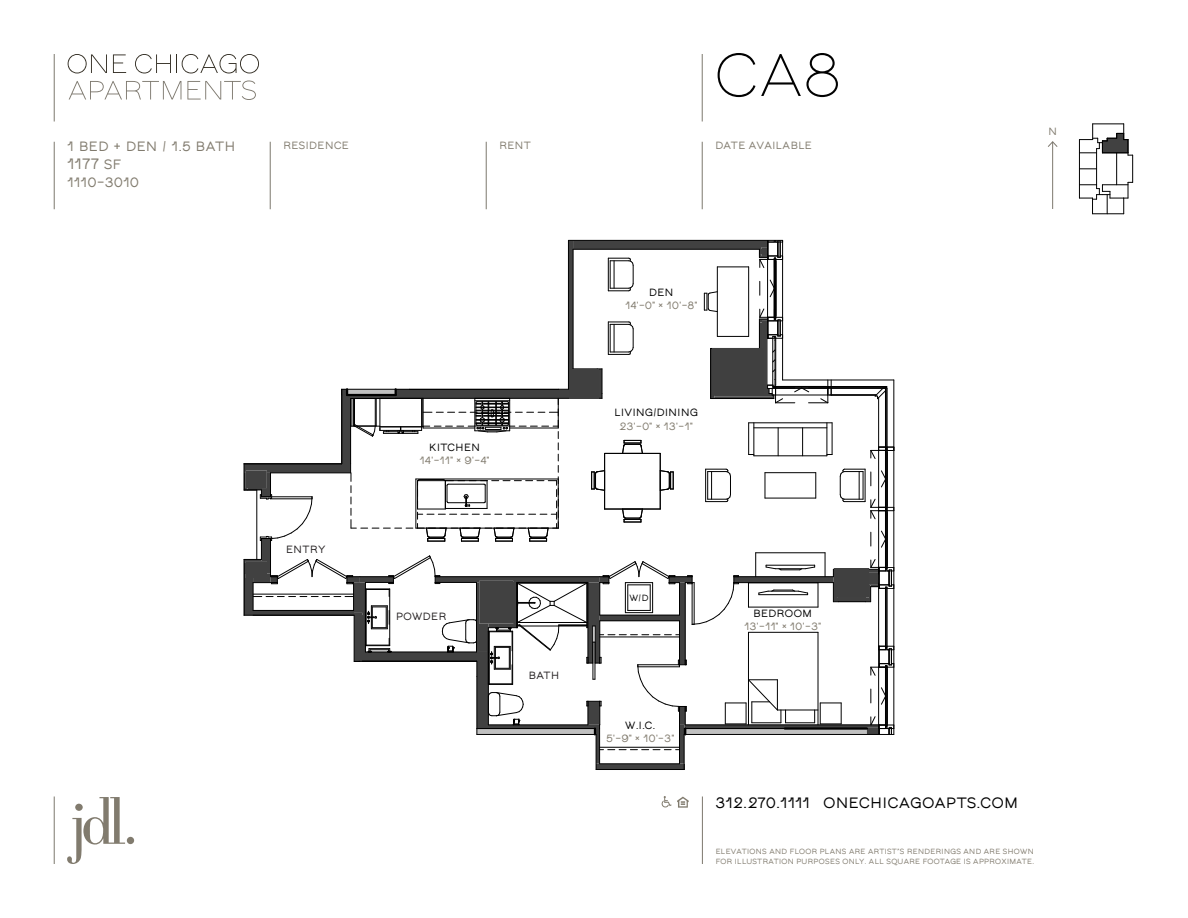
<style>
.page{position:relative;width:1188px;height:918px;background:#fff}
.page>*{position:absolute;margin:0;border:0;box-sizing:border-box;transform-origin:0 0}
._40_Caps{font:60px "OC Sans";color:#010101}
._10_12_Caps{font:700 15px "OC Sans";letter-spacing:.05em;color:#010101}
.t1{font:700 15px "OC Sans";color:#817b6e}
.t2{font:700 13.5px "OC Sans";letter-spacing:.05em;color:#817b6e}
._7_9_Caps{font:700 10.5px/13.5px "OC Sans";letter-spacing:.05em;color:#817b6e;text-align:center}
._7_9_Caps-2{font:700 10.5px "OC Sans";letter-spacing:.05em;color:#010101}
._7_9_Caps-3{font:700 10.5px "OC Sans";letter-spacing:.05em;color:#231f20}
._7_9_Caps-4{font:700 9px "OC Sans";color:#010101}
._5_7_Caps{font:700 7.5px/10.5px "OC Sans";letter-spacing:.05em;color:#817b6e}
.s1{font-size:13.5px}
.s2{color:#010101}
</style>
<div class="page">
<div style="left:596px;top:764px;width:88px;height:6px;background:#414141"></div>
<hr style="left:600px;top:764px;width:80px;height:1px;background:#000">
<hr style="left:596px;top:734px;width:1px;height:36px;background:#000">
<hr style="left:596px;top:769px;width:88px;height:1px;background:#000">
<hr style="left:684px;top:734px;width:1px;height:36px;background:#000">
<svg style="left:244px;top:240px;width:651px;height:524px"></svg>
<div style="left:712px;top:349px;width:51px;height:46px;background:#404040"></div>
<div style="left:834px;top:568px;width:34px;height:29px;background:#404040"></div>
<div style="left:569px;top:369px;width:30px;height:30px;background:#404040"></div>
<hr style="left:1093px;top:214px;width:31px;height:1px;background:#000">
<svg style="left:1079px;top:124px;width:54px;height:90px"></svg>
<hr style="left:270px;top:142px;width:1px;height:67px;background:#7d786e">
<hr style="left:702px;top:142px;width:1px;height:67px;background:#7d786e">
<hr style="left:486px;top:142px;width:1px;height:67px;background:#7d786e">
<hr style="left:54px;top:142px;width:1px;height:67px;background:#7d786e">
<hr style="left:702px;top:54px;width:1px;height:68px;background:#7d786e">
<svg style="left:68px;top:54px;width:39px;height:19px"></svg>
<svg style="left:113px;top:54px;width:13px;height:19px"></svg>
<svg style="left:135px;top:54px;width:124px;height:19px"></svg>
<svg style="left:69px;top:81px;width:112px;height:19px"></svg>
<svg style="left:187px;top:81px;width:69px;height:19px"></svg>
<hr style="left:1052px;top:142px;width:1px;height:67px;background:#7d786e">
<svg style="left:1048px;top:141px;width:10px;height:6px"></svg>
<hr style="left:54px;top:54px;width:1px;height:68px;background:#7d786e">
<hr style="left:54px;top:796px;width:1px;height:68px;background:#7d786e">
<svg style="left:67px;top:797px;width:67px;height:67px"></svg>
<hr style="left:702px;top:796px;width:1px;height:68px;background:#7d786e">
<svg style="left:661px;top:796px;width:28px;height:12px"></svg>
<div style="left:726px;top:609px;width:113px;height:21px;background:#fff"></div>
<p class="_40_Caps" style="left:716px;top:47px;width:126px">CA8</p>
<p class="t2" style="left:68px;top:140px;width:169px">1 BED + DEN / 1.5 BATH</p>
<p class="_7_9_Caps" style="left:284px;top:139px;width:67px">RESIDENCE</p>
<p class="_7_9_Caps" style="left:500px;top:139px;width:33px">RENT</p>
<p class="_7_9_Caps" style="left:716px;top:139px;width:98px">DATE AVAILABLE</p>
<p class="t1" style="left:68px;top:157px;width:55px">1177 <span class="s1">SF</span></p>
<p class="t2" style="left:68px;top:176px;width:73px">1110–3010</p>
<p class="_7_9_Caps" style="left:1049px;top:125px;width:10px">N</p>
<p class="_7_9_Caps-3" style="left:286px;top:544px;width:41px">ENTRY</p>
<p class="_7_9_Caps-2" style="left:429px;top:442px;width:52px">KITCHEN</p>
<p class="_7_9_Caps" style="left:420px;top:454px;width:71px">14'–11" × 9'–4"</p>
<p class="_7_9_Caps-2" style="left:649px;top:287px;width:26px">DEN</p>
<p class="_7_9_Caps" style="left:625px;top:299px;width:73px">14'–0" × 10'–8"</p>
<p class="_7_9_Caps-2" style="left:614px;top:408px;width:85px">LIVING/DINING</p>
<p class="_7_9_Caps" style="left:620px;top:420px;width:75px">23'–0" × 13'–1"</p>
<p class="_7_9_Caps-3" style="left:396px;top:612px;width:52px">POWDER</p>
<p class="_7_9_Caps-3" style="left:529px;top:671px;width:32px">BATH</p>
<p class="_7_9_Caps-4" style="left:629px;top:594px;width:20px">W/D</p>
<p class="_7_9_Caps" style="left:606px;top:719px;width:69px"><span class="s2">W.I.C.<br></span>5'–9" × 10'–3"</p>
<p class="_7_9_Caps" style="left:745px;top:607px;width:78px"><span class="s2">BEDROOM<br></span>13'–11" × 10'–3"</p>
<p class="_10_12_Caps" style="left:716px;top:795px;width:304px">312.270.1111 ONECHICAGOAPTS.COM</p>
<p class="_5_7_Caps" style="left:716px;top:846px;width:320px">ELEVATIONS AND FLOOR PLANS ARE ARTIST’S RENDERINGS AND ARE SHOWN<br>FOR ILLUSTRATION PURPOSES ONLY. ALL SQUARE FOOTAGE IS APPROXIMATE.</p>
</div>
